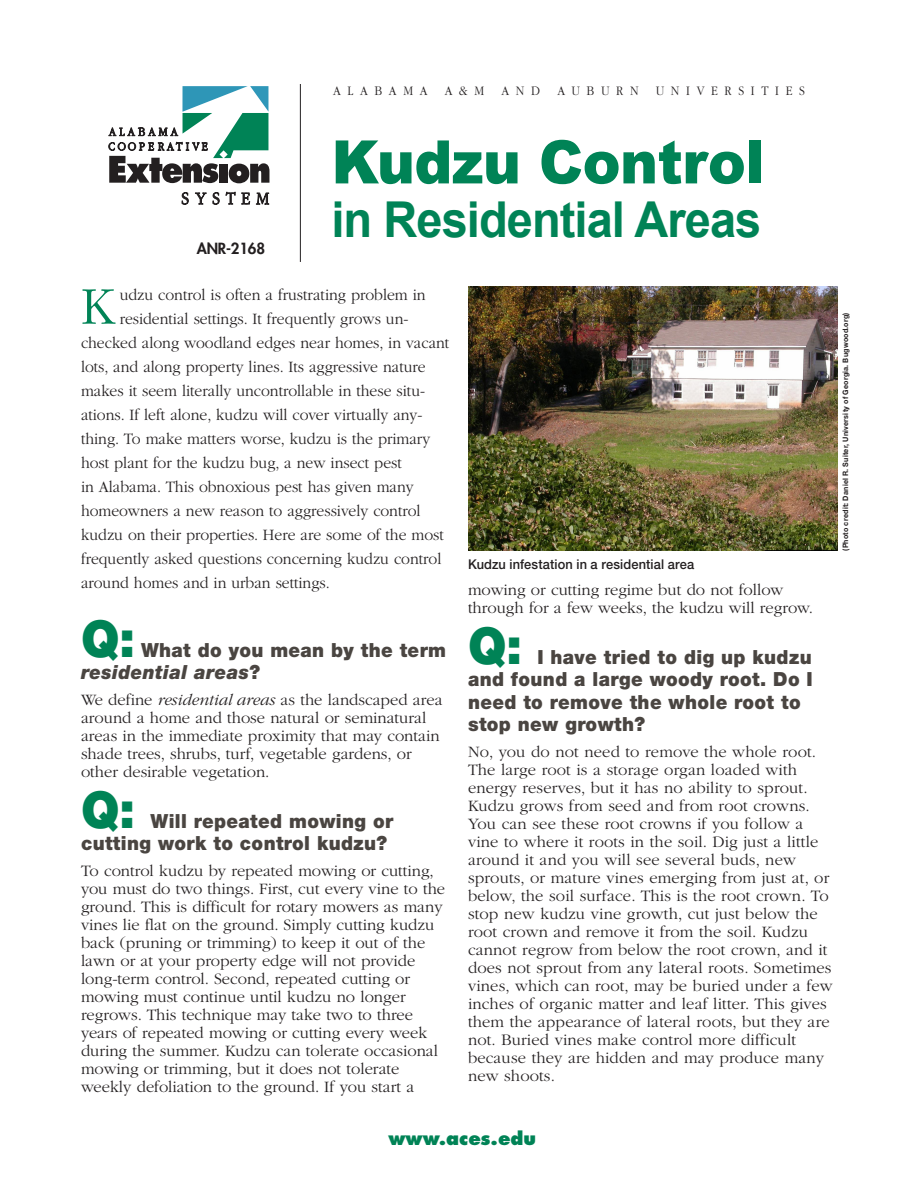
<style>
.page{position:relative;width:918px;height:1188px;background:#fff}
.page>*{position:absolute;margin:0;border:0;box-sizing:border-box;transform-origin:0 0}
.text{font:900 60px "Arial";letter-spacing:-.01em;color:#008356;scale:.95 1}
.dropcap_text{font:300 55.05px "ITC Garamond Std";color:#008356;scale:.95 1}
.Q_Heading{font:900 51px "Helvetica Neue LT Std";color:#008356;scale:.95 1}
.text-2{font:700 49.5px "Arial";letter-spacing:-.02em;color:#008356;scale:.95 1}
.Q_Heading-2{font:900 19.5px/22.5px "Helvetica Neue LT Std";letter-spacing:.02em;color:#4a4541;scale:.95 1}
.t1{font:800 18px "Futura Std";color:#008356}
.text-3{font:300 16.5px/18px "ITC Garamond Std";color:#231f20}
.dropcap_text-2{font:300 16.5px "ITC Garamond Std";color:#231f20;scale:.95 1}
.t2{font:800 15px "Futura Std";letter-spacing:-.01em;color:#231f20}
.cutline{font:500 13.5px "Helvetica Neue LT Std";letter-spacing:.01em;color:#231f20;scale:.95 1}
.t3{font:300 13.5px "ITC Garamond Std";letter-spacing:.55em;color:#231f20;scale:.9 1}
.Picture_Credits{font:700 7.5px "Helvetica Neue LT Std";letter-spacing:.03em;color:#231f20;scale:.95 1}
.s1{font-style:italic}
</style>
<div class="page">
<hr style="left:300px;top:84px;width:1px;height:178px;background:#231f20">
<svg style="left:108px;top:86px;width:161px;height:119px"></svg>
<img style="left:469px;top:286px;width:368px;height:265px">
<p class="t3" style="left:333px;top:84px;width:107px">ALABAMA</p>
<p class="t3" style="left:445px;top:84px;width:45px">A&amp;M</p>
<p class="t3" style="left:501px;top:84px;width:44px">AND</p>
<p class="t3" style="left:557px;top:84px;width:92px">AUBURN</p>
<p class="t3" style="left:656px;top:84px;width:167px">UNIVERSITIES</p>
<p class="t2" style="left:197px;top:239px;width:70px">ANR-2168</p>
<p class="text" style="left:332px;top:118px;width:457px">Kudzu Control</p>
<p class="text-2" style="left:332px;top:187px;width:454px">in Residential Areas</p>
<p class="dropcap_text" style="left:81px;top:277px;width:38px">K</p>
<p class="dropcap_text-2" style="left:120px;top:286px;width:324px">udzu control is often a frustrating problem in</p>
<p class="dropcap_text-2" style="left:120px;top:310px;width:306px">residential settings. It frequently grows un-</p>
<p class="dropcap_text-2" style="left:81px;top:334px;width:389px">checked along woodland edges near homes, in vacant</p>
<p class="dropcap_text-2" style="left:81px;top:358px;width:364px">lots, and along property lines. Its aggressive nature</p>
<p class="dropcap_text-2" style="left:81px;top:382px;width:364px">makes it seem literally uncontrollable in these situ-</p>
<p class="dropcap_text-2" style="left:81px;top:406px;width:361px">ations. If left alone, kudzu will cover virtually any-</p>
<p class="dropcap_text-2" style="left:81px;top:430px;width:369px">thing. To make matters worse, kudzu is the primary</p>
<p class="dropcap_text-2" style="left:81px;top:454px;width:339px">host plant for the kudzu bug, a new insect pest</p>
<p class="dropcap_text-2" style="left:81px;top:478px;width:352px">in Alabama. This obnoxious pest has given many</p>
<p class="dropcap_text-2" style="left:81px;top:502px;width:359px">homeowners a new reason to aggressively control</p>
<p class="dropcap_text-2" style="left:81px;top:526px;width:383px">kudzu on their properties. Here are some of the most</p>
<p class="dropcap_text-2" style="left:81px;top:550px;width:381px">frequently asked questions concerning kudzu control</p>
<p class="dropcap_text-2" style="left:81px;top:574px;width:264px">around homes and in urban settings.</p>
<p class="Q_Heading" style="left:81px;top:608px;width:59px">Q:</p>
<p class="Q_Heading-2" style="left:81px;top:638px;width:386px;text-indent:60px">What do you mean by the term <span class="s1">residential areas</span>?</p>
<p class="text-3" style="left:81px;top:691px;width:363px">We define <span class="s1">residential areas</span> as the landscaped area around a home and those natural or seminatural areas in the immediate proximity that may contain shade trees, shrubs, turf, vegetable gardens, or other desirable vegetation.</p>
<p class="Q_Heading" style="left:81px;top:779px;width:59px">Q:</p>
<p class="Q_Heading-2" style="left:81px;top:809px;width:330px;text-indent:69px">Will repeated mowing or cutting work to control kudzu?</p>
<p class="text-3" style="left:81px;top:862px;width:366px">To control kudzu by repeated mowing or cutting, you must do two things. First, cut every vine to the ground. This is difficult for rotary mowers as many vines lie flat on the ground. Simply cutting kudzu back (pruning or trimming) to keep it out of the lawn or at your property edge will not provide long-term control. Second, repeated cutting or mowing must continue until kudzu no longer regrows. This technique may take two to three years of repeated mowing or cutting every week during the summer. Kudzu can tolerate occasional mowing or trimming, but it does not tolerate weekly defoliation to the ground. If you start a</p>
<p class="cutline" style="left:468px;top:556px;width:240px">Kudzu infestation in a residential area</p>
<p class="text-3" style="left:468px;top:581px;width:347px">mowing or cutting regime but do not follow through for a few weeks, the kudzu will regrow.</p>
<p class="Q_Heading" style="left:468px;top:615px;width:59px">Q:</p>
<p class="Q_Heading-2" style="left:468px;top:646px;width:364px;text-indent:69px">I have tried to dig up kudzu and found a large woody root. Do I need to remove the whole root to stop new growth?</p>
<p class="text-3" style="left:468px;top:743px;width:366px">No, you do not need to remove the whole root.<br>The large root is a storage organ loaded with energy reserves, but it has no ability to sprout.<br>Kudzu grows from seed and from root crowns.<br>You can see these root crowns if you follow a vine to where it roots in the soil. Dig just a little around it and you will see several buds, new sprouts, or mature vines emerging from just at, or below, the soil surface. This is the root crown. To stop new kudzu vine growth, cut just below the root crown and remove it from the soil. Kudzu cannot regrow from below the root crown, and it does not sprout from any lateral roots. Sometimes vines, which can root, may be buried under a few inches of organic matter and leaf litter. This gives them the appearance of lateral roots, but they are not. Buried vines make control more difficult because they are hidden and may produce many new shoots.</p>
<p class="Picture_Credits" style="left:841px;top:551px;width:252px;rotate:-90deg">(Photo credit: Daniel R. Suiter, University of Georgia. Bugwood.org)</p>
<p class="t1" style="left:389px;top:1127px;width:149px">www.aces.edu</p>
</div>
